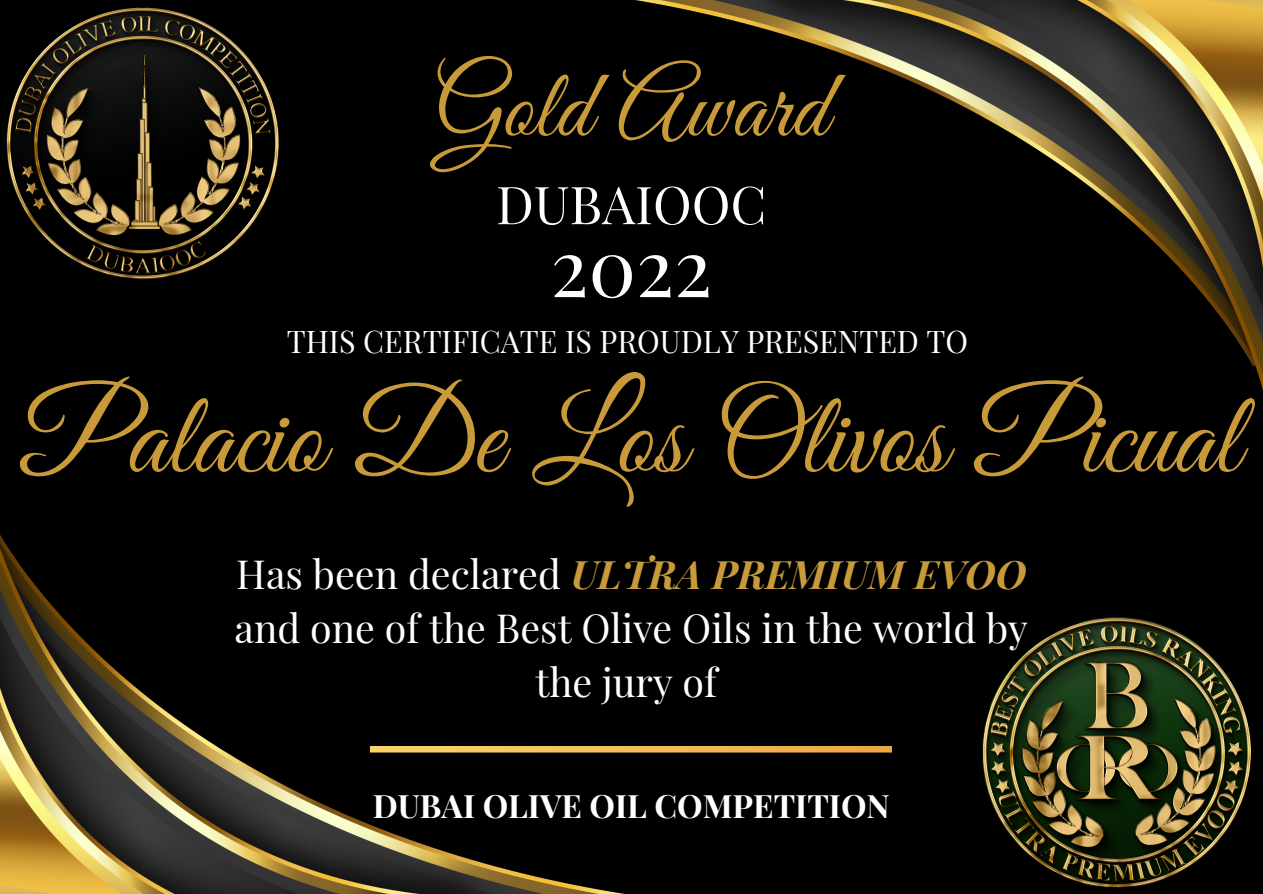
<style>
.page{position:relative;width:1263px;height:894px;background:#fff}
.page>*{position:absolute;margin:0;border:0;box-sizing:border-box;transform-origin:0 0}
.t1{font:117.3px "Great Vibes";color:#c89a3a}
.t2{font:97.5px "Great Vibes";color:#c89a3a}
.t3{font:79.35px "Playfair Display";color:#fff}
.t4{font:52.35px "Playfair Display";color:#fff}
.t5{font:39.3px/54px "Playfair Display";color:#fff;text-align:center}
.t6{font:700 32.25px "Playfair Display";color:#fff}
.t7{font:30.6px "Playfair Display";color:#fff}
.s1{font-weight:700;font-style:italic;color:#c89a3a}
</style>
<div class="page">
<div style="left:0;top:0;width:1263px;height:893px;background:#000"></div>
<img style="left:0;top:535px;width:808px;height:358px">
<img style="left:635px;top:0;width:628px;height:390px">
<img style="left:371px;top:745px;width:520px;height:7px">
<img style="left:6px;top:7px;width:273px;height:273px">
<img style="left:983px;top:617px;width:269px;height:270px">
<h2 class="t2" style="left:434px;top:53px;width:395px">Gold Award</h2>
<h3 class="t4" style="left:496px;top:167px;width:272px">DUBAIOOC</h3>
<h3 class="t3" style="left:550px;top:211px;width:163px">2022</h3>
<p class="t7" style="left:287px;top:319px;width:683px">THIS CERTIFICATE IS PROUDLY PRESENTED TO</p>
<h1 class="t1" style="left:23px;top:372px;width:1218px">Palacio De Los Olivos Picual</h1>
<p class="t5" style="left:235px;top:545px;width:795px">Has been declared <span class="s1">ULTRA PREMIUM EVOO </span>and one of the Best Olive Oils in the world by the jury of</p>
<p class="t6" style="left:373px;top:782px;width:519px">DUBAI OLIVE OIL COMPETITION</p>
</div>
